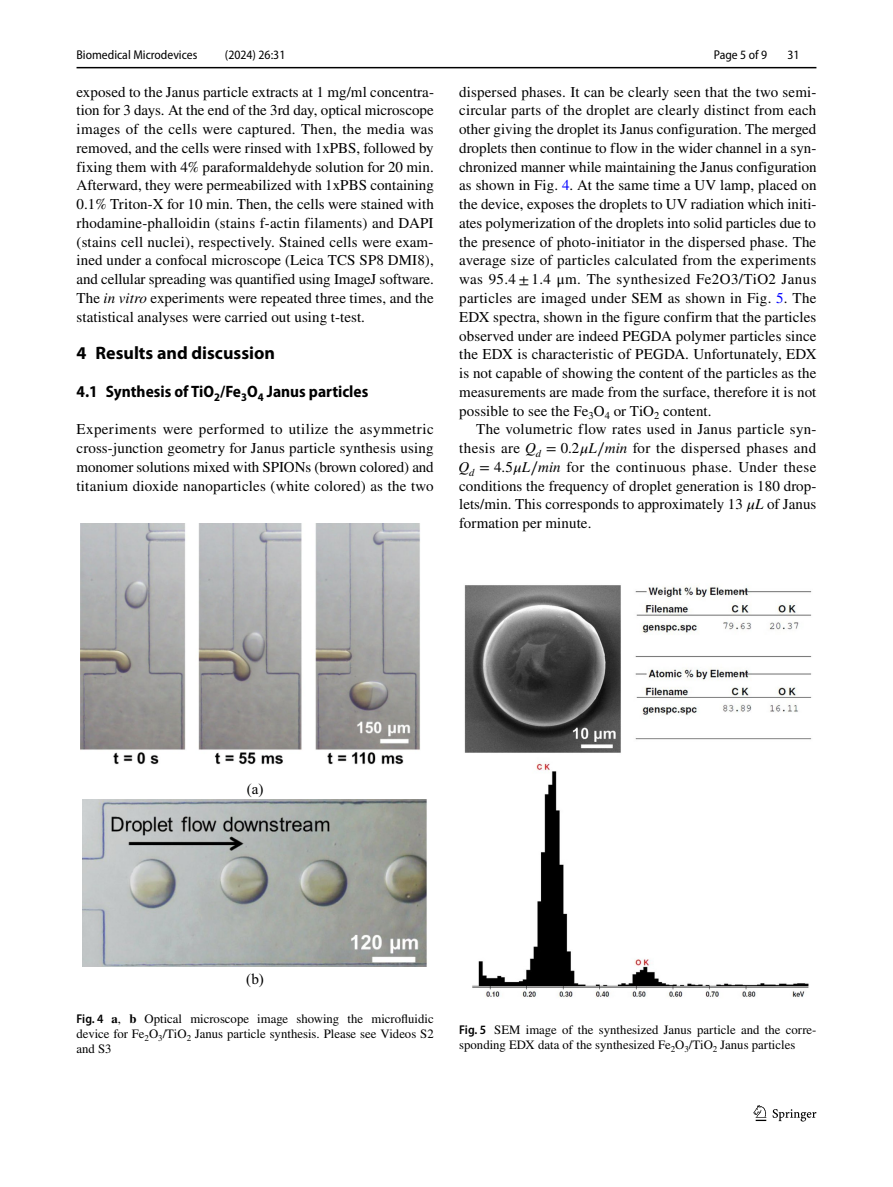
<style>
.page{position:relative;width:893px;height:1187px;background:#fff}
.page>*{position:absolute;margin:0;border:0;box-sizing:border-box;transform-origin:0 0}
.t1{font:700 18px "Myriad Pro";color:#000}
.t2{font:700 semi-condensed 16.5px "Myriad Pro";color:#000}
.t3{font:15.15px "Times New Roman";color:#000}
.t4{font:15px/18.8px "STIX";letter-spacing:.005em;color:#000;text-align:justify}
.t5{font:12.75px/15px "STIX";color:#000;text-align:justify}
.t6{font:semi-condensed 12.75px "Myriad Pro";color:#000}
.s1{font-style:italic}
.s2{color:#00f}
.s3{font-family:"STIX General Italic 5"}
.s4{font-family:"STIX Math Regular 3"}
.s5{font-family:"STIX General Regular 2"}
.s6{font-family:"STIX Math Italic 5"}
.s7{font-family:"STIX General Italic 6"}
.s8{font-family:"STIX Math Regular 2"}
.s9{font-family:"STIX General"}
.s10{font-family:"STIX Math Italic 3"}
.s11{font-family:"STIX Math Italic 4"}
.s12{font-family:"STIX General Italic 4"}
.s13{font-family:"Myriad Pro";font-weight:600;font-stretch:semi-condensed}
.s14{font-weight:700}
</style>
<div class="page">
<hr style="left:77px;top:67px;width:739px;height:1px;background:#000">
<svg style="left:753px;top:1105px;width:13px;height:15px"></svg>
<svg style="left:773px;top:1109px;width:43px;height:12px"></svg>
<img style="left:81px;top:523px;width:339px;height:242px">
<img style="left:82px;top:799px;width:345px;height:167px">
<img style="left:464px;top:585px;width:348px;height:413px">
<p class="t6" style="left:77px;top:48px;width:122px">Biomedical Microdevices</p>
<p class="t6" style="left:225px;top:48px;width:62px">(2024) 26:31</p>
<p class="t6" style="left:714px;top:48px;width:55px">Page 5 of 9</p>
<p class="t6" style="left:787px;top:48px;width:14px">31</p>
<p class="t4" style="left:77px;top:83px;width:359px">exposed to the Janus particle extracts at 1 mg/ml concentra&shy;tion for 3 days. At the end of the 3rd day, optical microscope images of the cells were captured. Then, the media was removed, and the cells were rinsed with 1xPBS, followed by fixing them with 4% paraformaldehyde solution for 20 min.<br>Afterward, they were permeabilized with 1xPBS containing 0.1% Triton-X for 10 min. Then, the cells were stained with rhodamine-phalloidin (stains f-actin filaments) and DAPI (stains cell nuclei), respectively. Stained cells were exam&shy;ined under a confocal microscope (Leica TCS SP8 DMI8), and cellular spreading was quantified using ImageJ software.<br>The <span class="s1">in vitro</span> experiments were repeated three times, and the statistical analyses were carried out using t-test.</p>
<p class="t1" style="left:77px;top:341px;width:200px">4 Results and discussion</p>
<p class="t2" style="left:77px;top:382px;width:293px">4.1 Synthesis of TiO<sub>2</sub>/Fe<sub>3</sub>O<sub>4</sub> Janus particles</p>
<p class="t4" style="left:77px;top:421px;width:359px">Experiments were performed to utilize the asymmetric cross-junction geometry for Janus particle synthesis using monomer solutions mixed with SPIONs (brown colored) and titanium dioxide nanoparticles (white colored) as the two</p>
<p class="t4" style="left:459px;top:83px;width:359px">dispersed phases. It can be clearly seen that the two semi&shy;circular parts of the droplet are clearly distinct from each other giving the droplet its Janus configuration. The merged droplets then continue to flow in the wider channel in a syn&shy;chronized manner while maintaining the Janus configuration as shown in Fig. <span class="s2">4</span>. At the same time a UV lamp, placed on the device, exposes the droplets to UV radiation which initi&shy;ates polymerization of the droplets into solid particles due to the presence of photo-initiator in the dispersed phase. The average size of particles calculated from the experiments was 95.4 ± 1.4 μm. The synthesized Fe2O3/TiO2 Janus particles are imaged under SEM as shown in Fig. <span class="s2">5</span>. The EDX spectra, shown in the figure confirm that the particles observed under are indeed PEGDA polymer particles since the EDX is characteristic of PEGDA. Unfortunately, EDX is not capable of showing the content of the particles as the measurements are made from the surface, therefore it is not possible to see the Fe<sub>3</sub>O<sub>4</sub> or TiO<sub>2</sub> content.</p>
<p class="t4" style="left:458px;top:421px;width:360px;text-indent:18px">The volumetric flow rates used in Janus particle syn&shy;thesis are <span class="s3">Q</span><sub>d</sub> <span class="s4">=</span> <span class="s5">0.2</span><span class="s6">𝜇</span><span class="s3">L</span><span class="s4">∕</span><span class="s3">min</span> for the dispersed phases and <span class="s7">Q</span><sub>d</sub> <span class="s8">=</span> <span class="s9">4.5</span><span class="s10">𝜇</span><span class="s7">L</span><span class="s8">∕</span><span class="s7">min</span> for the continuous phase. Under these conditions the frequency of droplet generation is 180 drop&shy;lets/min. This corresponds to approximately 13 <span class="s11">𝜇</span><span class="s12">L</span> of Janus formation per minute.</p>
<p class="t3" style="left:247px;top:778px;width:18px">(a)</p>
<p class="t3" style="left:246px;top:968px;width:19px">(b)</p>
<p class="t5" style="left:77px;top:1011px;width:359px"><span class="s13">Fig. 4</span> <span class="s14">a</span>, <span class="s14">b</span> Optical microscope image showing the microfluidic device for Fe<sub>2</sub>O<sub>3</sub>/TiO<sub>2</sub> Janus particle synthesis. Please see Videos S2 and S3</p>
<p class="t5" style="left:459px;top:1022px;width:359px"><span class="s13">Fig. 5</span> SEM image of the synthesized Janus particle and the corre&shy;sponding EDX data of the synthesized Fe<sub>2</sub>O<sub>3</sub>/TiO<sub>2</sub> Janus particles</p>
</div>
